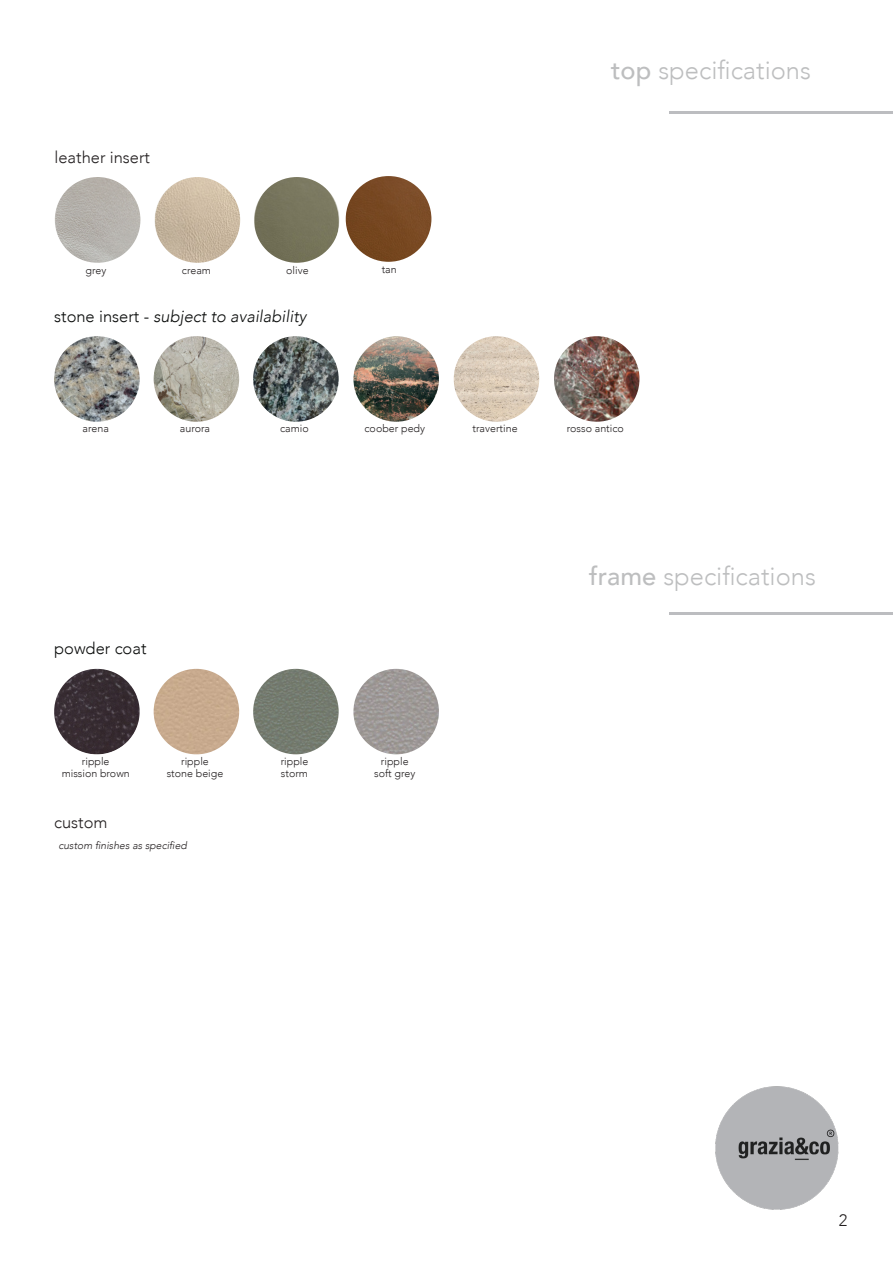
<style>
.page{position:relative;width:893px;height:1263px;background:#fff}
.page>*{position:absolute;margin:0;border:0;box-sizing:border-box;transform-origin:0 0}
.t1{font:300 25.5px "Avenir";color:#bdbebf}
.t2{font:italic 300 16.5px "Avenir";color:#0b0d0c}
.t3{font:300 16.5px "Avenir";color:#231f20}
.t4{font:300 16.5px "Avenir";color:#0b0d0c}
.t5{font:300 10.65px "Avenir";color:#231f20}
.t6{font:italic 300 10.5px "Avenir";color:#231f20}
.s1{font-style:normal}
.s2{font-weight:500}
</style>
<div class="page">
<img style="left:55px;top:177px;width:85px;height:86px;border-radius:43px">
<img style="left:254px;top:177px;width:86px;height:86px;border-radius:43px">
<img style="left:346px;top:176px;width:85px;height:86px;border-radius:43px">
<img style="left:154px;top:177px;width:86px;height:86px;border-radius:43px">
<img style="left:716px;top:1086px;width:123px;height:123px">
<hr style="left:670px;top:112px;width:223px;height:2px;background:#bcbdc0">
<img style="left:54px;top:336px;width:86px;height:86px;border-radius:43px">
<img style="left:54px;top:669px;width:86px;height:85px;border-radius:43px">
<img style="left:154px;top:336px;width:85px;height:86px;border-radius:43px">
<div style="left:154px;top:669px;width:85px;height:85px;background:#c8aa8e;border-radius:43px"></div>
<img style="left:253px;top:336px;width:86px;height:86px;border-radius:43px">
<img style="left:253px;top:669px;width:86px;height:85px;border-radius:43px">
<img style="left:353px;top:336px;width:86px;height:86px;border-radius:43px">
<img style="left:353px;top:669px;width:86px;height:85px;border-radius:43px">
<img style="left:454px;top:336px;width:85px;height:86px;border-radius:43px">
<img style="left:554px;top:336px;width:85px;height:86px;border-radius:43px">
<hr style="left:670px;top:612px;width:223px;height:3px;background:#bcbdc0">
<p class="t3" style="left:54px;top:148px;width:97px">leather insert</p>
<p class="t5" style="left:86px;top:264px;width:22px">grey</p>
<p class="t5" style="left:182px;top:264px;width:31px">cream</p>
<p class="t5" style="left:286px;top:264px;width:24px">olive</p>
<p class="t5" style="left:382px;top:263px;width:17px">tan</p>
<p class="t2" style="left:54px;top:306px;width:254px"><span class="s1">stone insert -</span> subject to availability</p>
<p class="t5" style="left:83px;top:422px;width:28px">arena</p>
<p class="t5" style="left:180px;top:422px;width:32px">aurora</p>
<p class="t5" style="left:280px;top:422px;width:30px">camio</p>
<p class="t5" style="left:364px;top:422px;width:62px">coober pedy</p>
<p class="t1" style="left:611px;top:55px;width:201px"><span class="s2">top</span> specifications</p>
<p class="t5" style="left:472px;top:422px;width:47px">travertine</p>
<p class="t5" style="left:567px;top:422px;width:59px">rosso antico</p>
<p class="t4" style="left:54px;top:639px;width:94px">powder coat</p>
<p class="t5" style="left:82px;top:755px;width:29px">ripple</p>
<p class="t5" style="left:62px;top:767px;width:70px">mission brown</p>
<p class="t3" style="left:54px;top:813px;width:55px">custom</p>
<p class="t5" style="left:181px;top:755px;width:29px">ripple</p>
<p class="t5" style="left:167px;top:767px;width:58px">stone beige</p>
<p class="t6" style="left:58px;top:839px;width:130px">custom finishes as specified</p>
<p class="t5" style="left:281px;top:755px;width:29px">ripple</p>
<p class="t5" style="left:281px;top:767px;width:29px">storm</p>
<p class="t5" style="left:381px;top:755px;width:29px">ripple</p>
<p class="t5" style="left:374px;top:767px;width:43px">soft grey</p>
<p class="t1" style="left:589px;top:561px;width:228px"><span class="s2">frame</span> specifications</p>
<p class="t3" style="left:839px;top:1210px;width:10px">2</p>
</div>
